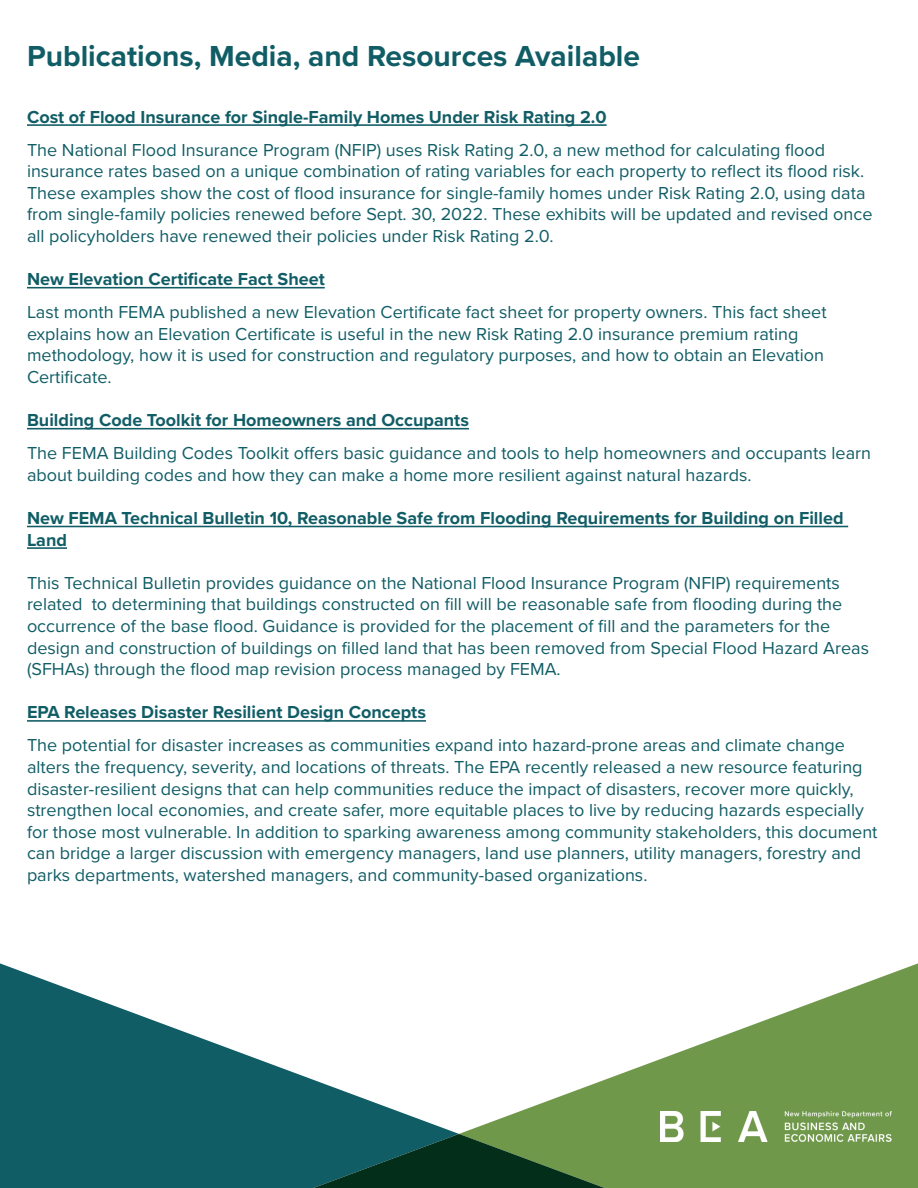
<style>
.page{position:relative;width:918px;height:1188px;background:#fff}
.page>*{position:absolute;margin:0;border:0;box-sizing:border-box;transform-origin:0 0}
.t1{font:700 30px "Proxima Nova";color:#115d66}
.t2{font:18px/21.6px "Proxima Nova";color:#115d66}
.t3{font:700 18px/21.6px "Proxima Nova";color:#115d66}
</style>
<div class="page">
<svg style="left:0;top:963px;width:459px;height:225px;fill:#115d66"></svg>
<svg style="left:459px;top:963px;width:459px;height:225px;fill:#70984a"></svg>
<svg style="left:303px;top:1134px;width:312px;height:54px;background:#23573b"></svg>
<img style="left:661px;top:1111px;width:230px;height:30px">
<hr style="left:27px;top:124px;width:580px;height:2px;background:#115d66">
<hr style="left:27px;top:287px;width:298px;height:1px;background:#115d66">
<hr style="left:27px;top:428px;width:442px;height:1px;background:#115d66">
<hr style="left:27px;top:526px;width:821px;height:1px;background:#115d66">
<hr style="left:27px;top:547px;width:40px;height:2px;background:#115d66">
<hr style="left:27px;top:720px;width:399px;height:2px;background:#115d66">
<h1 class="t1" style="left:27px;top:33px;width:615px">Publications, Media, and Resources Available</h1>
<p class="t3" style="left:27px;top:105px;width:581px">Cost of Flood Insurance for Single-Family Homes Under Risk Rating 2.0</p>
<p class="t2" style="left:27px;top:138px;width:847px">The National Flood Insurance Program (NFIP) uses Risk Rating 2.0, a new method for calculating flood insurance rates based on a unique combination of rating variables for each property to reflect its flood risk.<br>These examples show the cost of flood insurance for single-family homes under Risk Rating 2.0, using data from single-family policies renewed before Sept. 30, 2022. These exhibits will be updated and revised once all policyholders have renewed their policies under Risk Rating 2.0.</p>
<p class="t3" style="left:27px;top:268px;width:299px">New Elevation Certificate Fact Sheet</p>
<p class="t2" style="left:27px;top:301px;width:801px">Last month FEMA published a new Elevation Certificate fact sheet for property owners. This fact sheet explains how an Elevation Certificate is useful in the new Risk Rating 2.0 insurance premium rating methodology, how it is used for construction and regulatory purposes, and how to obtain an Elevation Certificate.</p>
<p class="t3" style="left:27px;top:409px;width:443px">Building Code Toolkit for Homeowners and Occupants</p>
<p class="t2" style="left:27px;top:442px;width:846px">The FEMA Building Codes Toolkit offers basic guidance and tools to help homeowners and occupants learn about building codes and how they can make a home more resilient against natural hazards.</p>
<p class="t3" style="left:27px;top:507px;width:818px">New FEMA Technical Bulletin 10, Reasonable Safe from Flooding Requirements for Building on Filled<br>Land</p>
<p class="t2" style="left:27px;top:571px;width:844px">This Technical Bulletin provides guidance on the National Flood Insurance Program (NFIP) requirements related to determining that buildings constructed on fill will be reasonable safe from flooding during the occurrence of the base flood. Guidance is provided for the placement of fill and the parameters for the design and construction of buildings on filled land that has been removed from Special Flood Hazard Areas (SFHAs) through the flood map revision process managed by FEMA.</p>
<p class="t3" style="left:27px;top:701px;width:401px">EPA Releases Disaster Resilient Design Concepts</p>
<p class="t2" style="left:27px;top:734px;width:852px">The potential for disaster increases as communities expand into hazard-prone areas and climate change alters the frequency, severity, and locations of threats. The EPA recently released a new resource featuring disaster-resilient designs that can help communities reduce the impact of disasters, recover more quickly, strengthen local economies, and create safer, more equitable places to live by reducing hazards especially for those most vulnerable. In addition to sparking awareness among community stakeholders, this document can bridge a larger discussion with emergency managers, land use planners, utility managers, forestry and parks departments, watershed managers, and community-based organizations.</p>
</div>
